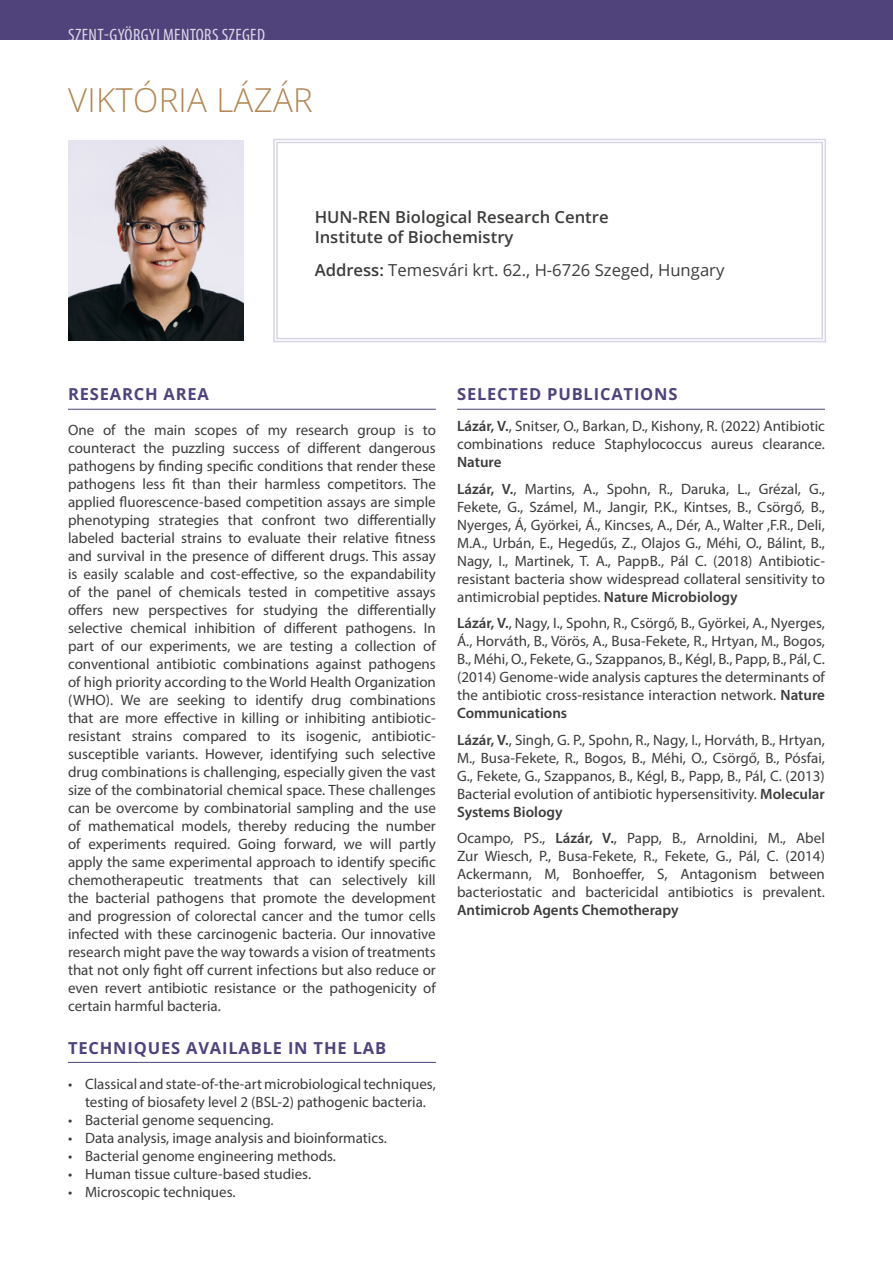
<style>
.page{position:relative;width:893px;height:1263px;background:#fff}
.page>*{position:absolute;margin:0;border:0;box-sizing:border-box;transform-origin:0 0}
.t1{font:300 33px "Open Sans";letter-spacing:.01em;color:#b28755}
.t2{font:condensed 18px "Myriad Pro";letter-spacing:.02em;color:#fff}
.t3{font:700 16.5px "Open Sans";letter-spacing:.05em;color:#50427b}
.t4{font:600 16.5px/19.8px "Open Sans";color:#3c3c3b}
.t5{font:16.5px "Open Sans";color:#3c3c3b}
.t6{font:15px/18px "Myriad Pro";color:#3c3c3b;text-align:justify}
.t7{font:600 15px "Myriad Pro";color:#3c3c3b}
.s1{font-weight:600}
</style>
<div class="page">
<div style="left:0;top:0;width:893px;height:40px;background:#50427b"></div>
<svg style="left:273px;top:138px;width:553px;height:205px"></svg>
<div style="left:276px;top:142px;width:547px;height:197px;border:1px solid #d8d4e3"></div>
<hr style="left:68px;top:409px;width:368px;height:1px;background:#50427b">
<hr style="left:68px;top:1062px;width:368px;height:1px;background:#50427b">
<hr style="left:457px;top:409px;width:368px;height:1px;background:#50427b">
<img style="left:68px;top:141px;width:176px;height:199px">
<p class="t2" style="left:68px;top:24px;width:198px">SZENT-GYÖRGYI MENTORS SZEGED</p>
<h1 class="t1" style="left:68px;top:77px;width:246px">VIKTÓRIA LÁZÁR</h1>
<p class="t4" style="left:315px;top:207px;width:295px">HUN-REN Biological Research Centre<br>Institute of Biochemistry</p>
<p class="t5" style="left:315px;top:258px;width:411px"><span class="s1">Address:</span> Temesvári krt. 62., H-6726 Szeged, Hungary</p>
<p class="t3" style="left:68px;top:383px;width:142px">RESEARCH AREA</p>
<p class="t6" style="left:68px;top:421px;width:369px">One of the main scopes of my research group is to counteract the puzzling success of different dangerous pathogens by finding specific conditions that render these pathogens less fit than their harmless competitors. The applied fluorescence-based competition assays are simple phenotyping strategies that confront two differentially labeled bacterial strains to evaluate their relative fitness and survival in the presence of different drugs. This assay is easily scalable and cost-effective, so the expandability of the panel of chemicals tested in competitive assays offers new perspectives for studying the differentially selective chemical inhibition of different pathogens. In part of our experiments, we are testing a collection of conventional antibiotic combinations against pathogens of high priority according to the World Health Organization (WHO). We are seeking to identify drug combinations that are more effective in killing or inhibiting antibiotic&shy;resistant strains compared to its isogenic, antibiotic&shy;susceptible variants. However, identifying such selective drug combinations is challenging, especially given the vast size of the combinatorial chemical space. These challenges can be overcome by combinatorial sampling and the use of mathematical models, thereby reducing the number of experiments required. Going forward, we will partly apply the same experimental approach to identify specific chemotherapeutic treatments that can selectively kill the bacterial pathogens that promote the development and progression of colorectal cancer and the tumor cells infected with these carcinogenic bacteria. Our innovative research might pave the way towards a vision of treatments that not only fight off current infections but also reduce or even revert antibiotic resistance or the pathogenicity of certain harmful bacteria.</p>
<p class="t3" style="left:68px;top:1036px;width:320px">TECHNIQUES AVAILABLE IN THE LAB</p>
<p class="t6" style="left:68px;top:1074px;width:369px;text-align:center">• Classical and state-of-the-art microbiological techniques, testing of biosafety level 2 (BSL-2) pathogenic bacteria.</p>
<p class="t6" style="left:68px;top:1110px;width:207px">• Bacterial genome sequencing.</p>
<p class="t6" style="left:68px;top:1128px;width:321px">• Data analysis, image analysis and bioinformatics.</p>
<p class="t6" style="left:68px;top:1146px;width:270px">• Bacterial genome engineering methods.</p>
<p class="t6" style="left:68px;top:1164px;width:245px">• Human tissue culture-based studies.</p>
<p class="t6" style="left:68px;top:1182px;width:169px">• Microscopic techniques.</p>
<p class="t3" style="left:457px;top:383px;width:222px">SELECTED PUBLICATIONS</p>
<p class="t6" style="left:457px;top:417px;width:369px"><span class="s1">Lázár, V.</span>, Snitser, O., Barkan, D., Kishony, R. (2022) Antibiotic combinations reduce Staphylococcus aureus clearance.</p>
<p class="t6" style="left:457px;top:449px;width:369px;line-height:26.5px"><span class="s1">Nature<br>Lázár, V.</span>, Martins, A., Spohn, R., Daruka, L., Grézal, G.,</p>
<p class="t6" style="left:457px;top:497px;width:369px">Fekete, G., Számel, M., Jangir, P.K., Kintses, B., Csörgő, B., Nyerges, Á, Györkei, Á., Kincses, A., Dér, A., Walter ,F.R., Deli, M.A., Urbán, E., Hegedűs, Z., Olajos G., Méhi, O., Bálint, B., Nagy, I., Martinek, T. A., PappB., Pál C. (2018) Antibiotic&shy;resistant bacteria show widespread collateral sensitivity to antimicrobial peptides. <span class="s1">Nature Microbiology</span></p>
<p class="t6" style="left:457px;top:614px;width:369px"><span class="s1">Lázár, V.</span>, Nagy, I., Spohn, R., Csörgő, B., Györkei, A., Nyerges, Á., Horváth, B., Vörös, A., Busa-Fekete, R., Hrtyan, M., Bogos, B., Méhi, O., Fekete, G., Szappanos, B., Kégl, B., Papp, B., Pál, C. (2014) Genome-wide analysis captures the determinants of the antibiotic cross-resistance interaction network. <span class="s1">Nature Communications</span></p>
<p class="t6" style="left:457px;top:730px;width:369px"><span class="s1">Lázár, V.</span>, Singh, G. P., Spohn, R., Nagy, I., Horváth, B., Hrtyan, M., Busa-Fekete, R., Bogos, B., Méhi, O., Csörgő, B., Pósfai, G., Fekete, G., Szappanos, B., Kégl, B., Papp, B., Pál, C. (2013)<br>Bacterial evolution of antibiotic hypersensitivity. <span class="s1">Molecular Systems Biology</span></p>
<p class="t6" style="left:457px;top:829px;width:369px">Ocampo, PS., <span class="s1">Lázár, V.</span>, Papp, B., Arnoldini, M., Abel Zur Wiesch, P., Busa-Fekete, R., Fekete, G., Pál, C. (2014)<br>Ackermann, M, Bonhoeffer, S, Antagonism between bacteriostatic and bactericidal antibiotics is prevalent.</p>
<p class="t7" style="left:457px;top:901px;width:223px">Antimicrob Agents Chemotherapy</p>
</div>
